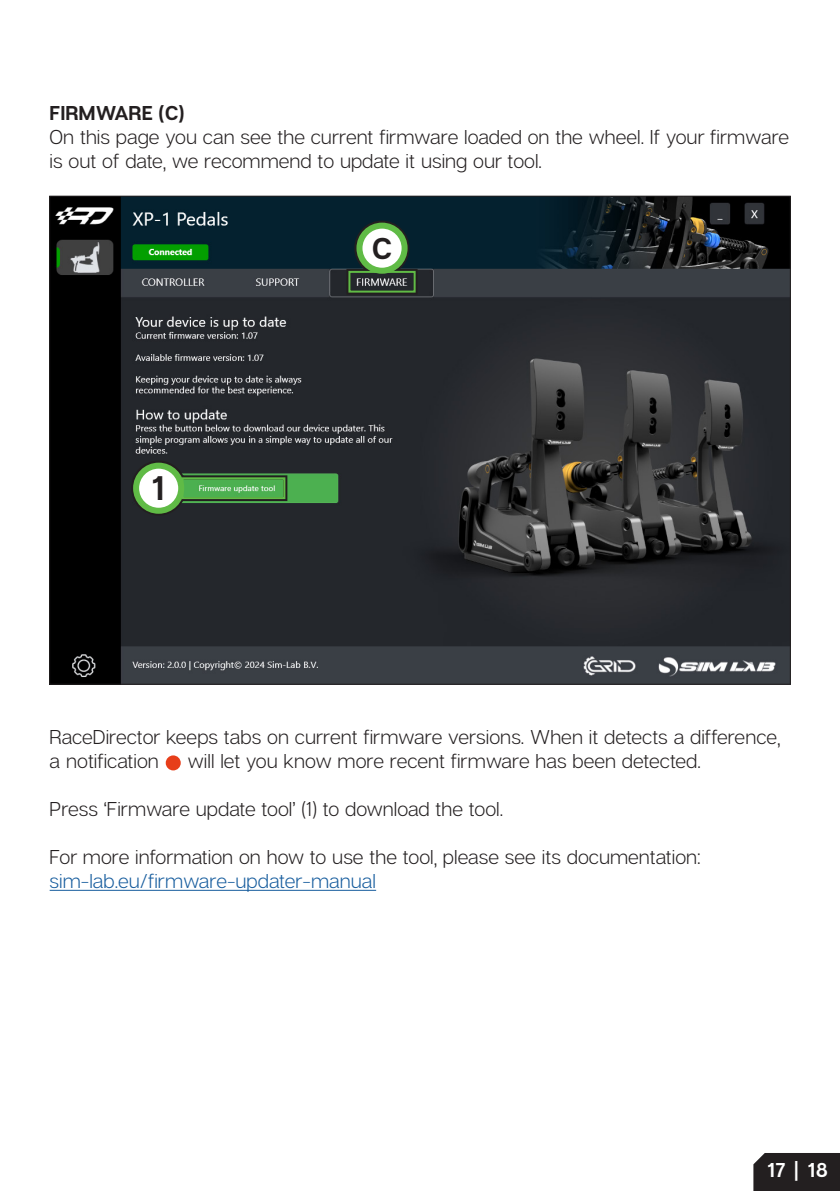
<style>
.page{position:relative;width:840px;height:1191px;background:#fff}
.page>*{position:absolute;margin:0;border:0;box-sizing:border-box;transform-origin:0 0}
.t1{font:700 34px "Articulat CF";color:#231f20}
.t2{font:700 30px "Articulat CF";color:#231f20}
.t3{font:20px/24px "Articulat CF Text";color:#231f20}
.t4{font:700 20px "Articulat CF";color:#fff}
.s1{font-family:"Articulat CF";font-weight:700}
.s2{color:#175d9e}
</style>
<div class="page">
<div style="left:753px;top:1153px;width:86px;height:38px;background:#231f20"></div>
<hr style="left:50px;top:890px;width:326px;height:1px;background:#175d9e">
<div style="left:166px;top:755px;width:15px;height:15px;background:#e73e1a;border-radius:50%"></div>
<img style="left:51px;top:198px;width:737px;height:484px">
<svg style="left:344px;top:219px;width:75px;height:77px;background:#213235"></svg>
<div style="left:348px;top:271px;width:67px;height:21px;border:2px solid #60bb46"></div>
<div style="left:359px;top:226px;width:45px;height:45px;background:#fff;border-radius:50%"></div>
<div style="left:356px;top:223px;width:51px;height:51px;border:6px solid #60bb46;border-radius:50%"></div>
<svg style="left:129px;top:458px;width:160px;height:59px;background:#345239"></svg>
<div style="left:181px;top:477px;width:104px;height:22px;border:2px solid #60bb46"></div>
<svg style="left:136px;top:465px;width:45px;height:46px"></svg>
<div style="left:133px;top:462px;width:51px;height:52px;border:6px solid #60bb46;border-radius:50%"></div>
<p class="t3" style="left:50px;top:102px;width:740px"><span class="s1">FIRMWARE (C)<br></span>On this page you can see the current firmware loaded on the wheel. If your firmware is out of date, we recommend to update it using our tool.</p>
<p class="t1" style="left:152px;top:467px;width:15px">1</p>
<p class="t2" style="left:372px;top:231px;width:21px">C</p>
<p class="t3" style="left:50px;top:726px;width:732px">RaceDirector keeps tabs on current firmware versions. When it detects a difference, a notification</p>
<p class="t3" style="left:188px;top:750px;width:514px">will let you know more recent firmware has been detected.</p>
<p class="t3" style="left:50px;top:798px;width:455px">Press ‘Firmware update tool’ (1) to download the tool.</p>
<p class="t3" style="left:50px;top:846px;width:652px">For more information on how to use the tool, please see its documentation: <span class="s2">sim-lab.eu/firmware-updater-manual</span></p>
<p class="t4" style="left:763px;top:1157px;width:66px"><sup>17</sup>17 | 18</p>
</div>
